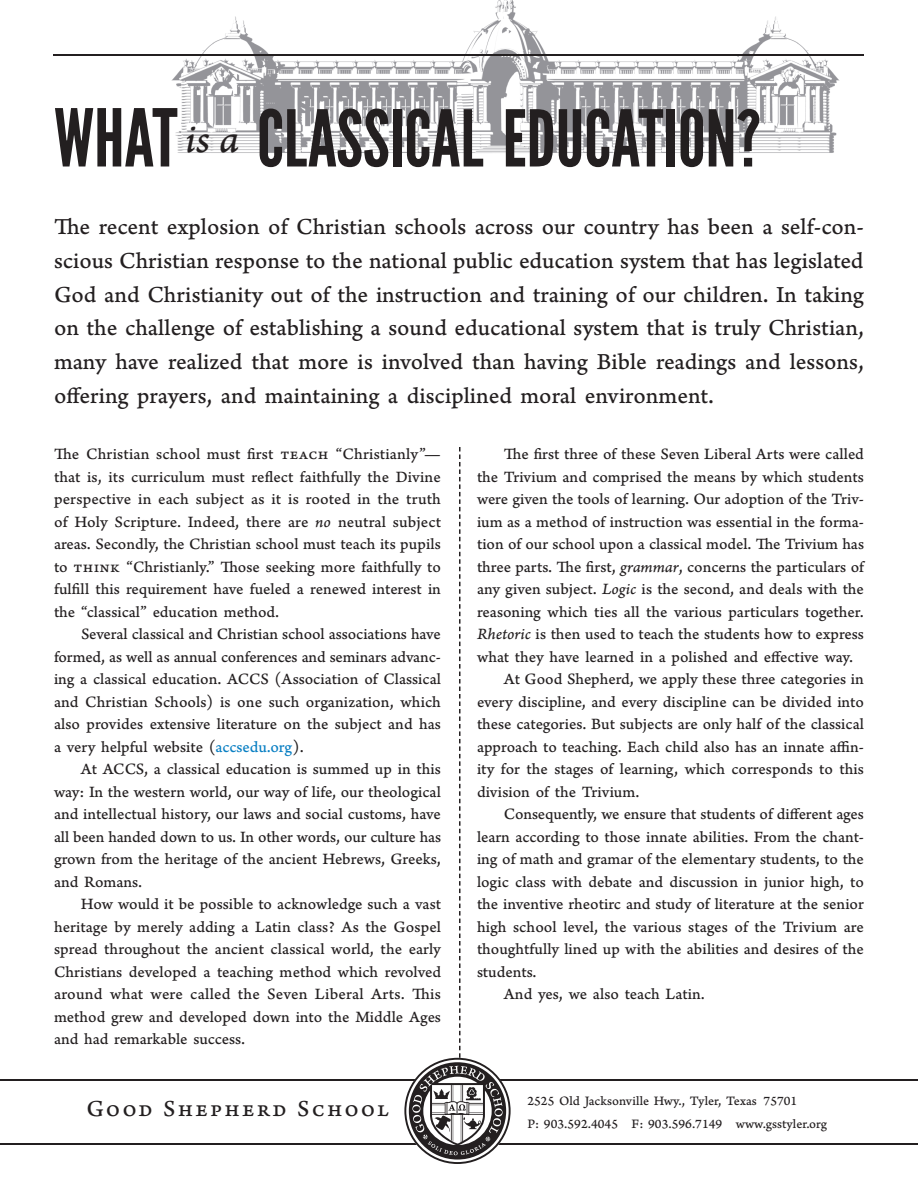
<style>
.page{position:relative;width:918px;height:1188px;background:#fff}
.page>*{position:absolute;margin:0;border:0;box-sizing:border-box;transform-origin:0 0}
.Header_1{font:78px "League Gothic";color:#231f20}
.Intro_Paragraph{font:24px/33.8px "Arno Pro Caption";color:#231f20;text-align:justify}
.Intro_Paragraph-2{font:24px "Arno Pro Caption";letter-spacing:.09em;color:#231f20}
.t1{font:16.5px/22.5px "Arno Pro Caption";color:#231f20;text-align:justify}
.Small_Text{font:13.5px "Arno Pro Caption";color:#231f20}
.s1{font-size:79.5px}
.s2{font-family:"Arno Pro Italic Caption"}
.s3{color:#097fc3}
</style>
<div class="page">
<hr style="left:0;top:1143px;width:918px;height:2px;background:#231f20">
<hr style="left:0;top:1079px;width:918px;height:1px;background:#231f20">
<svg style="left:171px;top:0;width:669px;height:153px"></svg>
<svg style="left:404px;top:447px;width:107px;height:717px"></svg>
<hr style="left:54px;top:54px;width:810px;height:2px;background:#231f20">
<p class="Header_1" style="left:54px;top:94px;width:708px"><span class="s1">WHAT</span> <sup>is</sup> <sup>a</sup> CLASSICAL EDUCATION?</p>
<p class="Intro_Paragraph" style="left:54px;top:211px;width:812px">The recent explosion of Christian schools across our country has been a self-con&shy;scious Christian response to the national public education system that has legislated God and Christianity out of the instruction and training of our children. In taking on the challenge of establishing a sound educational system that is truly Christian, many have realized that more is involved than having Bible readings and lessons, offering prayers, and maintaining a disciplined moral environment.</p>
<p class="t1" style="left:54px;top:443px;width:389px">The Christian school must first teach “Christianly”— that is, its curriculum must reflect faithfully the Divine perspective in each subject as it is rooted in the truth of Holy Scripture. Indeed, there are <span class="s2">no</span> neutral subject areas. Secondly, the Christian school must teach its pupils to think “Christianly.” Those seeking more faithfully to fulfill this requirement have fueled a renewed interest in the “classical” education method.</p>
<p class="t1" style="left:54px;top:623px;width:389px;text-indent:27px">Several classical and Christian school associations have formed, as well as annual conferences and seminars advanc&shy;ing a classical education. ACCS (Association of Classical and Christian Schools) is one such organization, which also provides extensive literature on the subject and has a very helpful website (<span class="s3">accsedu.org</span>).</p>
<p class="t1" style="left:54px;top:758px;width:389px;text-indent:27px">At ACCS, a classical education is summed up in this way: In the western world, our way of life, our theological and intellectual history, our laws and social customs, have all been handed down to us. In other words, our culture has grown from the heritage of the ancient Hebrews, Greeks, and Romans.</p>
<p class="t1" style="left:54px;top:893px;width:389px;text-indent:27px">How would it be possible to acknowledge such a vast heritage by merely adding a Latin class? As the Gospel spread throughout the ancient classical world, the early Christians developed a teaching method which revolved around what were called the Seven Liberal Arts. This method grew and developed down into the Middle Ages and had remarkable success.</p>
<p class="t1" style="left:477px;top:443px;width:389px;text-indent:27px">The first three of these Seven Liberal Arts were called the Trivium and comprised the means by which students were given the tools of learning. Our adoption of the Triv&shy;ium as a method of instruction was essential in the forma&shy;tion of our school upon a classical model. The Trivium has three parts. The first, <span class="s2">grammar</span>, concerns the particulars of any given subject. <span class="s2">Logic</span> is the second, and deals with the reasoning which ties all the various particulars together.<br><span class="s2">Rhetoric</span> is then used to teach the students how to express what they have learned in a polished and effective way.</p>
<p class="t1" style="left:477px;top:668px;width:389px;text-indent:27px">At Good Shepherd, we apply these three categories in every discipline, and every discipline can be divided into these categories. But subjects are only half of the classical approach to teaching. Each child also has an innate affin&shy;ity for the stages of learning, which corresponds to this division of the Trivium.</p>
<p class="t1" style="left:477px;top:803px;width:389px;text-indent:27px">Consequently, we ensure that students of different ages learn according to those innate abilities. From the chant&shy;ing of math and gramar of the elementary students, to the logic class with debate and discussion in junior high, to the inventive rheotirc and study of literature at the senior high school level, the various stages of the Trivium are thoughtfully lined up with the abilities and desires of the students.</p>
<p class="t1" style="left:504px;top:983px;width:202px">And yes, we also teach Latin.</p>
<p class="Intro_Paragraph-2" style="left:86px;top:1095px;width:304px">Good Shepherd School</p>
<p class="Small_Text" style="left:527px;top:1093px;width:271px">2525 Old Jacksonville Hwy., Tyler, Texas 75701</p>
<p class="Small_Text" style="left:527px;top:1115px;width:301px">P: 903.592.4045 F: 903.596.7149 www.gsstyler.org</p>
</div>
